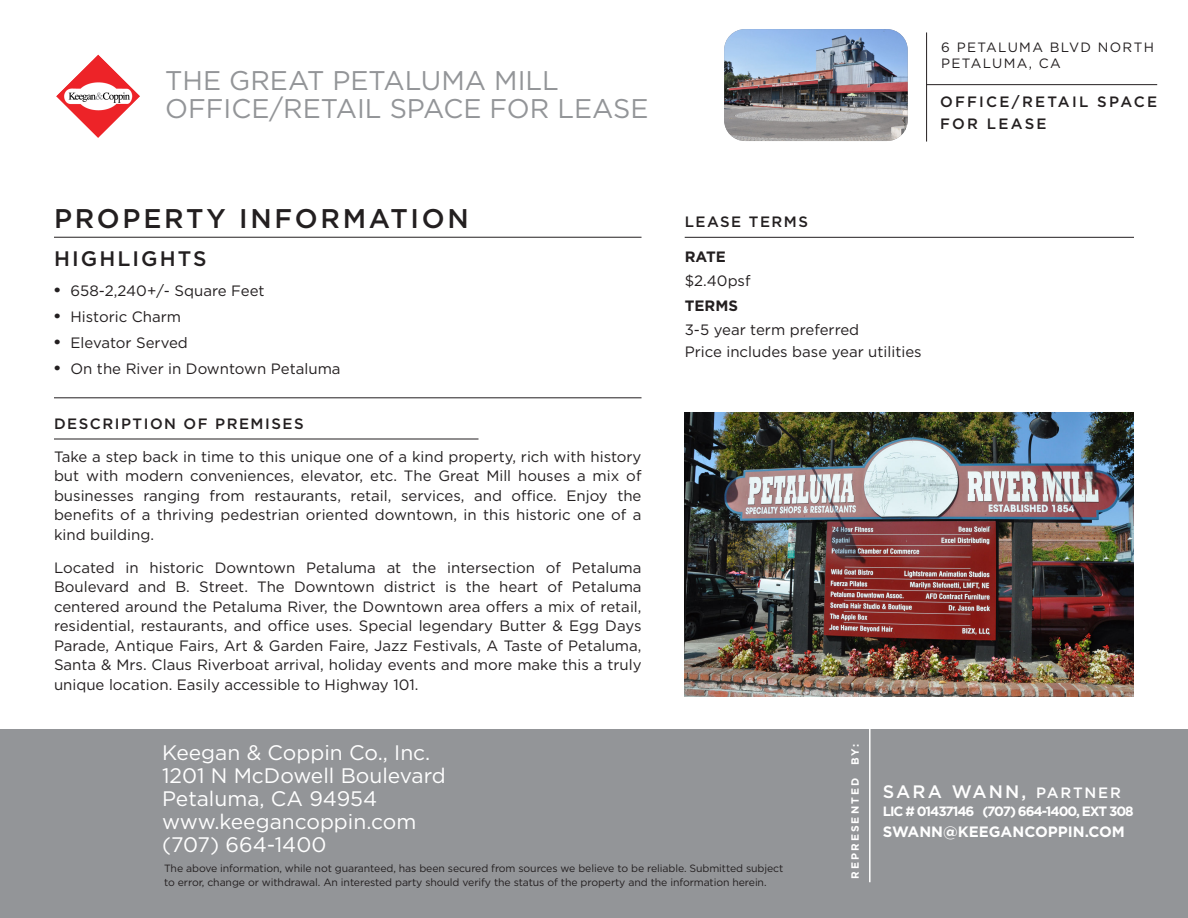
<style>
.page{position:relative;width:1188px;height:918px;background:#fff}
.page>*{position:absolute;margin:0;border:0;box-sizing:border-box;transform-origin:0 0}
.t1{font:27px/28.2px "Gotham";color:#939598}
.t2{font:500 27px "Gotham";letter-spacing:.1em;color:#231f20}
.t3{font:21px/23px "Gotham";color:#fff}
.t4{font:500 21px "Gotham";letter-spacing:.1em;color:#231f20}
.t5{font:500 18px "Gotham";letter-spacing:.12em;color:#fff}
.t6{font:15px/19.5px "Gotham";color:#231f20;text-align:justify}
.t7{font:500 15px "Gotham";letter-spacing:.1em;color:#231f20}
.t8{font:500 15px/22.2px "Gotham";letter-spacing:.15em;color:#231f20}
.t9{font:700 15px "Gotham";color:#fff}
.t10{font:700 15px "Gotham";color:#231f20}
.t11{font:700 13.5px "Gotham";letter-spacing:-.08em;color:#fff}
.t12{font:13.5px/16.2px "Gotham";letter-spacing:.1em;color:#231f20}
.t13{font:10.5px/13.5px "Gotham";letter-spacing:-.01em;color:#231f20}
.t14{font:700 10.5px "Gotham";letter-spacing:.2em;color:#fff}
.s1{font-family:"Times New Roman";font-weight:700;font-size:18px}
.s2{font-size:15px}
</style>
<div class="page">
<div style="left:0;top:729px;width:1188px;height:189px;background:#939598"></div>
<hr style="left:869px;top:725px;width:2px;height:157px;background:#fff">
<img style="left:57px;top:54px;width:83px;height:84px">
<hr style="left:927px;top:84px;width:230px;height:1px;background:#231f20">
<hr style="left:926px;top:32px;width:1px;height:110px;background:#231f20">
<img style="left:724px;top:29px;width:184px;height:112px">
<hr style="left:54px;top:237px;width:588px;height:1px;background:#231f20">
<hr style="left:54px;top:397px;width:588px;height:1px;background:#231f20">
<hr style="left:54px;top:439px;width:425px;height:1px;background:#231f20">
<hr style="left:685px;top:237px;width:449px;height:1px;background:#231f20">
<img style="left:685px;top:412px;width:449px;height:284px">
<h1 class="t1" style="left:165px;top:65px;width:485px">THE GREAT PETALUMA MILL<br>OFFICE/RETAIL SPACE FOR LEASE</h1>
<h1 class="t2" style="left:54px;top:201px;width:416px">PROPERTY INFORMATION</h1>
<h2 class="t4" style="left:54px;top:245px;width:154px">HIGHLIGHTS</h2>
<p class="t6" style="left:54px;top:281px;width:212px"><span class="s1">•</span> 658-2,240+/- Square Feet</p>
<p class="t6" style="left:54px;top:307px;width:129px"><span class="s1">•</span> Historic Charm</p>
<p class="t6" style="left:54px;top:333px;width:135px"><span class="s1">•</span> Elevator Served</p>
<p class="t6" style="left:54px;top:359px;width:288px"><span class="s1">•</span> On the River in Downtown Petaluma</p>
<p class="t7" style="left:54px;top:414px;width:251px">DESCRIPTION OF PREMISES</p>
<p class="t6" style="left:54px;top:446px;width:589px">Take a step back in time to this unique one of a kind property, rich with history but with modern conveniences, elevator, etc. The Great Mill houses a mix of businesses ranging from restaurants, retail, services, and office. Enjoy the benefits of a thriving pedestrian oriented downtown, in this historic one of a kind building.</p>
<p class="t6" style="left:54px;top:557px;width:589px">Located in historic Downtown Petaluma at the intersection of Petaluma Boulevard and B. Street. The Downtown district is the heart of Petaluma centered around the Petaluma River, the Downtown area offers a mix of retail, residential, restaurants, and office uses. Special legendary Butter &amp; Egg Days Parade, Antique Fairs, Art &amp; Garden Faire, Jazz Festivals, A Taste of Petaluma, Santa &amp; Mrs. Claus Riverboat arrival, holiday events and more make this a truly unique location. Easily accessible to Highway 101.</p>
<p class="t12" style="left:941px;top:39px;width:214px">6 PETALUMA BLVD NORTH<br>PETALUMA, CA</p>
<p class="t8" style="left:940px;top:91px;width:219px">OFFICE/RETAIL SPACE<br>FOR LEASE</p>
<p class="t7" style="left:685px;top:211px;width:125px">LEASE TERMS</p>
<p class="t10" style="left:685px;top:246px;width:43px">RATE</p>
<p class="t6" style="left:685px;top:271px;width:67px">$2.40psf</p>
<p class="t10" style="left:685px;top:295px;width:55px">TERMS</p>
<p class="t6" style="left:685px;top:319px;width:239px;line-height:21.5px">3-5 year term preferred<br>Price includes base year utilities</p>
<h2 class="t3" style="left:162px;top:741px;width:285px">Keegan &amp; Coppin Co., Inc.<br>1201 N McDowell Boulevard<br>Petaluma, CA 94954 www.keegancoppin.com (707) 664-1400</h2>
<p class="t13" style="left:164px;top:862px;width:621px">The above information, while not guaranteed, has been secured from sources we believe to be reliable. Submitted subject to error, change or withdrawal. An interested party should verify the status of the property and the information herein.</p>
<p class="t14" style="left:848px;top:879px;width:137px;rotate:-90deg">REPRESENTED BY:</p>
<p class="t5" style="left:883px;top:780px;width:240px">SARA WANN, <span class="s2">PARTNER</span></p>
<p class="t11" style="left:883px;top:803px;width:252px">LIC # 01437146 (707) 664-1400, EXT 308</p>
<p class="t9" style="left:883px;top:822px;width:244px">SWANN@KEEGANCOPPIN.COM</p>
</div>
